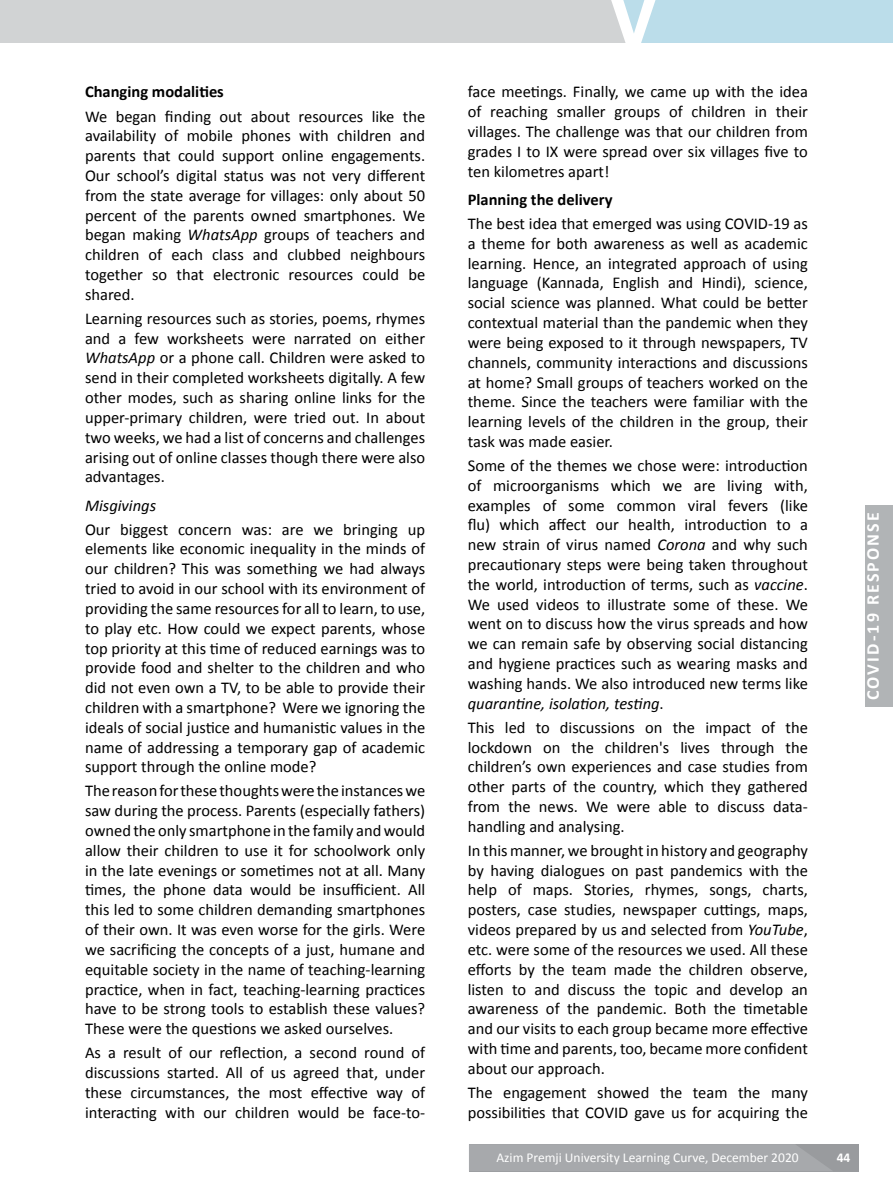
<style>
.page{position:relative;width:893px;height:1191px;background:#fff}
.page>*{position:absolute;margin:0;border:0;box-sizing:border-box;transform-origin:0 0}
.t1{font:700 18px "Calibri";letter-spacing:.12em;color:#fff}
.t2{font:16.5px/19.8px "Calibri";color:#000;text-align:justify}
.t3{font:700 16.5px "Calibri";color:#000}
.t4{font:italic 16.5px "Calibri";color:#000}
.t5{font:13.5px "Calibri";color:#fff}
.t6{font:700 13.5px "Calibri";color:#fff}
.s1{font-style:italic}
</style>
<div class="page">
<div style="left:469px;top:1144px;width:390px;height:27px;background:#999b9e"></div>
<div style="left:469px;top:1144px;width:363px;height:27px;background:#a7a9ac"></div>
<div style="left:0;top:0;width:893px;height:43px;background:#d1d3d4"></div>
<svg style="left:611px;top:0;width:282px;height:43px;background:#c0dfea"></svg>
<div style="left:865px;top:505px;width:28px;height:202px;background:#b1b4b6"></div>
<p class="t3" style="left:85px;top:82px;width:140px">Changing modalities</p>
<p class="t2" style="left:85px;top:106px;width:342px">We began finding out about resources like the availability of mobile phones with children and parents that could support online engagements.<br>Our school’s digital status was not very different from the state average for villages: only about 50 percent of the parents owned smartphones. We began making <span class="s1">WhatsApp</span> groups of teachers and children of each class and clubbed neighbours together so that electronic resources could be shared.</p>
<p class="t2" style="left:85px;top:308px;width:342px">Learning resources such as stories, poems, rhymes and a few worksheets were narrated on either <span class="s1">WhatsApp</span> or a phone call. Children were asked to send in their completed worksheets digitally. A few other modes, such as sharing online links for the upper-primary children, were tried out. In about two weeks, we had a list of concerns and challenges arising out of online classes though there were also advantages.</p>
<p class="t4" style="left:85px;top:495px;width:73px">Misgivings</p>
<p class="t2" style="left:85px;top:519px;width:342px">Our biggest concern was: are we bringing up elements like economic inequality in the minds of our children? This was something we had always tried to avoid in our school with its environment of providing the same resources for all to learn, to use, to play etc. How could we expect parents, whose top priority at this time of reduced earnings was to provide food and shelter to the children and who did not even own a TV, to be able to provide their children with a smartphone? Were we ignoring the ideals of social justice and humanistic values in the name of addressing a temporary gap of academic support through the online mode?</p>
<p class="t2" style="left:85px;top:781px;width:342px">The reason for these thoughts were the instances we saw during the process. Parents (especially fathers) owned the only smartphone in the family and would allow their children to use it for schoolwork only in the late evenings or sometimes not at all. Many times, the phone data would be insufficient. All this led to some children demanding smartphones of their own. It was even worse for the girls. Were we sacrificing the concepts of a just, humane and equitable society in the name of teaching-learning practice, when in fact, teaching-learning practices have to be strong tools to establish these values?<br>These were the questions we asked ourselves.</p>
<p class="t2" style="left:85px;top:1042px;width:342px">As a result of our reflection, a second round of discussions started. All of us agreed that, under these circumstances, the most effective way of interacting with our children would be face-to-</p>
<p class="t2" style="left:468px;top:82px;width:342px">face meetings. Finally, we came up with the idea of reaching smaller groups of children in their villages. The challenge was that our children from grades I to IX were spread over six villages five to ten kilometres apart!</p>
<p class="t3" style="left:468px;top:189px;width:146px">Planning the delivery</p>
<p class="t2" style="left:468px;top:214px;width:342px">The best idea that emerged was using COVID-19 as a theme for both awareness as well as academic learning. Hence, an integrated approach of using language (Kannada, English and Hindi), science, social science was planned. What could be better contextual material than the pandemic when they were being exposed to it through newspapers, TV channels, community interactions and discussions at home? Small groups of teachers worked on the theme. Since the teachers were familiar with the learning levels of the children in the group, their task was made easier.</p>
<p class="t2" style="left:468px;top:456px;width:342px">Some of the themes we chose were: introduction of microorganisms which we are living with, examples of some common viral fevers (like flu) which affect our health, introduction to a new strain of virus named <span class="s1">Corona</span> and why such precautionary steps were being taken throughout the world, introduction of terms, such as <span class="s1">vaccine</span>.<br>We used videos to illustrate some of these. We went on to discuss how the virus spreads and how we can remain safe by observing social distancing and hygiene practices such as wearing masks and washing hands. We also introduced new terms like <span class="s1">quarantine, isolation, testing</span>.</p>
<p class="t2" style="left:468px;top:717px;width:342px">This led to discussions on the impact of the lockdown on the children's lives through the children’s own experiences and case studies from other parts of the country, which they gathered from the news. We were able to discuss data&shy;handling and analysing.</p>
<p class="t2" style="left:468px;top:840px;width:342px">In this manner, we brought in history and geography by having dialogues on past pandemics with the help of maps. Stories, rhymes, songs, charts, posters, case studies, newspaper cuttings, maps, videos prepared by us and selected from <span class="s1">YouTube</span>, etc. were some of the resources we used. All these efforts by the team made the children observe, listen to and discuss the topic and develop an awareness of the pandemic. Both the timetable and our visits to each group became more effective with time and parents, too, became more confident about our approach.</p>
<p class="t2" style="left:468px;top:1082px;width:342px">The engagement showed the team the many possibilities that COVID gave us for acquiring the</p>
<p class="t5" style="left:496px;top:1148px;width:304px">Azim Premji University Learning Curve, December 2020</p>
<p class="t6" style="left:837px;top:1149px;width:15px">44</p>
<p class="t1" style="left:862px;top:700px;width:189px;rotate:-90deg">COVID-19 RESPONSE</p>
</div>
